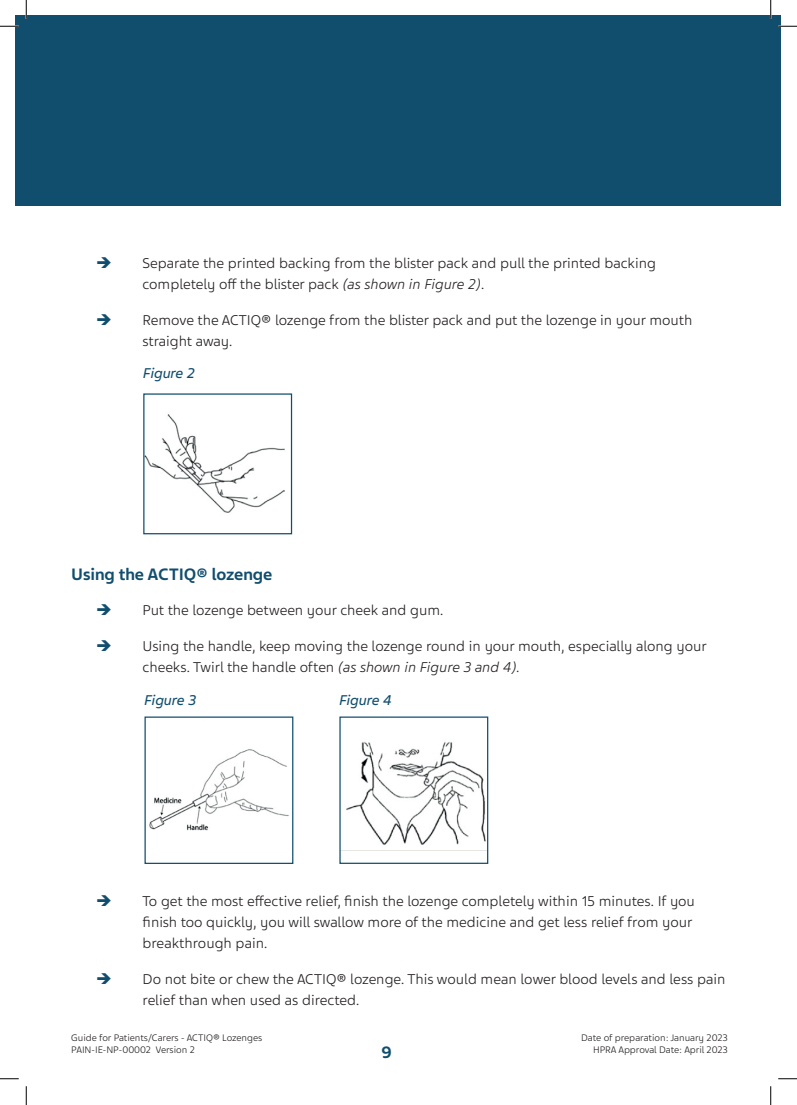
<style>
.page{position:relative;width:797px;height:1105px;background:#fff}
.page>*{position:absolute;margin:0;border:0;box-sizing:border-box;transform-origin:0 0}
.t1{font:700 17.5px "Teva Sans";color:#114e6e}
.t2{font:300 15px/21.2px "Teva Sans";color:#231f20}
.t3{font:italic 15px "Teva Sans";color:#114e6e}
.t4{font:300 10px "Teva Sans";color:#231f20}
.s1{color:#114e6e}
.s2{font-style:italic}
</style>
<div class="page">
<div style="left:16px;top:16px;width:765px;height:190px;background:#114e6e"></div>
<img style="left:145px;top:414px;width:140px;height:99px">
<div style="left:143px;top:393px;width:149px;height:141px;border:1px solid #114e6e"></div>
<img style="left:149px;top:749px;width:140px;height:82px">
<div style="left:144px;top:716px;width:149px;height:148px;border:1px solid #114e6e"></div>
<img style="left:341px;top:741px;width:145px;height:110px">
<div style="left:339px;top:716px;width:149px;height:148px;border:1px solid #114e6e"></div>
<svg style="left:0;top:25px;width:19px;height:2px"></svg>
<svg style="left:778px;top:25px;width:19px;height:2px"></svg>
<svg style="left:0;top:1078px;width:19px;height:1px"></svg>
<svg style="left:778px;top:1078px;width:19px;height:1px"></svg>
<svg style="left:25px;top:0;width:2px;height:19px"></svg>
<svg style="left:25px;top:1086px;width:2px;height:19px"></svg>
<svg style="left:770px;top:0;width:1px;height:19px"></svg>
<svg style="left:770px;top:1086px;width:1px;height:19px"></svg>
<p class="t2" style="left:142px;top:253px;width:515px;text-indent:-46px"><span class="s1">➔</span> Separate the printed backing from the blister pack and pull the printed backing completely off the blister pack <span class="s2">(as shown in Figure 2)</span>.</p>
<p class="t2" style="left:142px;top:309px;width:551px;text-indent:-46px"><span class="s1">➔</span> Remove the ACTIQ® lozenge from the blister pack and put the lozenge in your mouth straight away.</p>
<p class="t3" style="left:143px;top:364px;width:53px">Figure 2</p>
<p class="t1" style="left:71px;top:564px;width:203px">Using the ACTIQ® lozenge</p>
<p class="t2" style="left:96px;top:600px;width:349px"><span class="s1">➔</span> Put the lozenge between your cheek and gum.</p>
<p class="t2" style="left:142px;top:635px;width:565px;text-indent:-46px"><span class="s1">➔</span> Using the handle, keep moving the lozenge round in your mouth, especially along your cheeks. Twirl the handle often <span class="s2">(as shown in Figure 3 and 4).</span></p>
<p class="t3" style="left:144px;top:691px;width:54px">Figure 3</p>
<p class="t3" style="left:339px;top:691px;width:54px">Figure 4</p>
<p class="t2" style="left:142px;top:890px;width:554px;text-indent:-46px"><span class="s1">➔</span> To get the most effective relief, finish the lozenge completely within 15 minutes. If you finish too quickly, you will swallow more of the medicine and get less relief from your breakthrough pain.</p>
<p class="t2" style="left:142px;top:968px;width:584px;text-indent:-46px"><span class="s1">➔</span> Do not bite or chew the ACTIQ® lozenge. This would mean lower blood levels and less pain relief than when used as directed.</p>
<p class="t4" style="left:71px;top:1032px;width:192px">Guide for Patients/Carers - ACTIQ® Lozenges</p>
<p class="t4" style="left:581px;top:1032px;width:148px">Date of preparation: January 2023</p>
<p class="t4" style="left:71px;top:1044px;width:125px">PAIN-IE-NP-00002 Version 2</p>
<p class="t4" style="left:593px;top:1044px;width:136px">HPRA Approval Date: April 2023</p>
<p class="t1" style="left:381px;top:1041px;width:12px">9</p>
</div>
